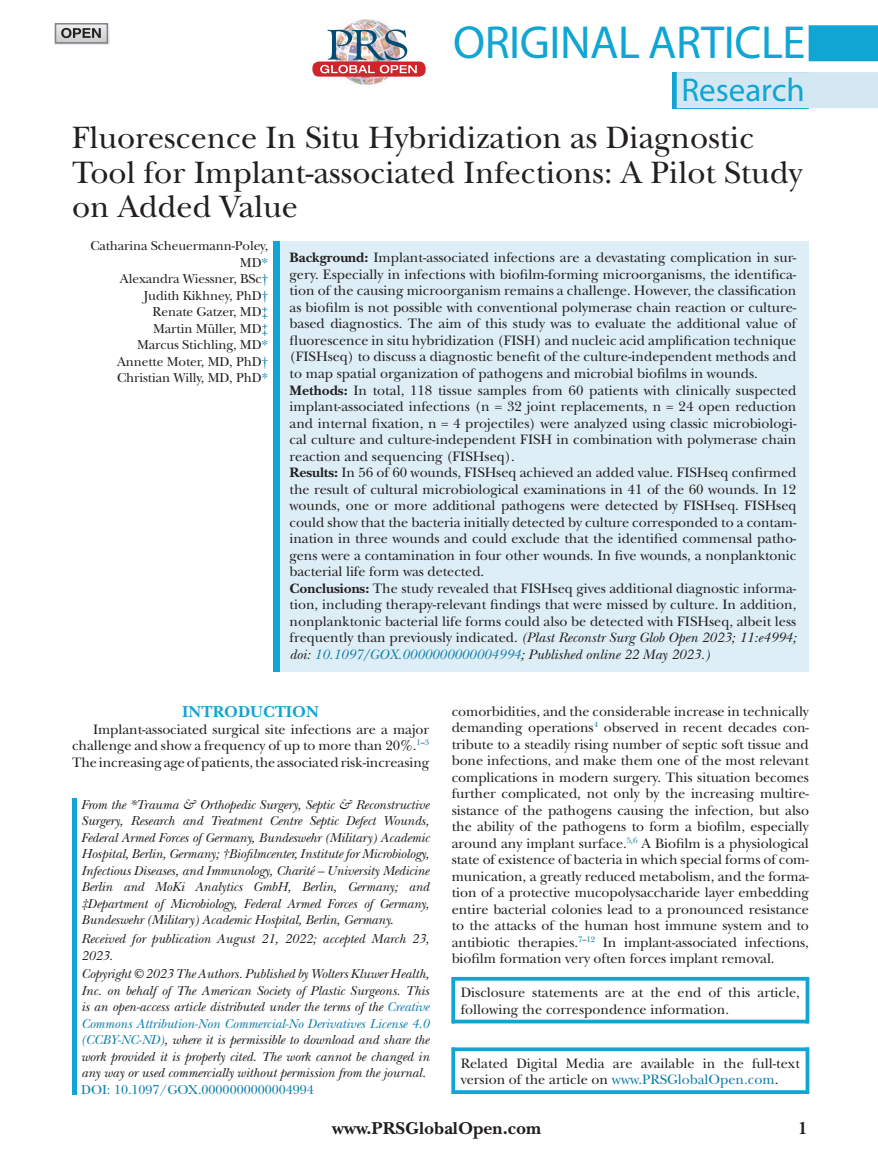
<style>
.page{position:relative;width:878px;height:1175px;background:#fff}
.page>*{position:absolute;margin:0;border:0;box-sizing:border-box;transform-origin:0 0}
.t1{font:46.5px "Myriad Pro";letter-spacing:-.01em;color:#10a5d3}
.t2{font:33px "Myriad Pro";color:#10a5d3}
.t3{font:32.25px/34.5px "New Baskerville Std";color:#231f20}
.t4{font:700 18px "New Baskerville Std";color:#231f20}
.t5{font:700 16.5px "New Baskerville Std";color:#10a5d3}
.t6{font:14.25px/16.5px "New Baskerville Std";color:#231f20}
.t7{font:italic 13.5px/16.5px "New Baskerville Std";letter-spacing:-.005em;color:#231f20;text-align:justify}
.t8{font:13.5px/16.5px "New Baskerville Std";letter-spacing:-.01em;color:#231f20;text-align:right}
.t9{font:13.5px "New Baskerville Std";color:#0f7eac}
.s1{color:#0f7eac}
.s2{font-weight:700}
.s3{font-style:italic}
.s4{font-style:italic;color:#0f7eac}
</style>
<div class="page">
<div style="left:672px;top:72px;width:137px;height:36px;background:#10a5d3"></div>
<div style="left:676px;top:72px;width:202px;height:36px;background:#d4e8f4"></div>
<div style="left:808px;top:25px;width:70px;height:36px;background:#10a5d3"></div>
<img style="left:343px;top:20px;width:48px;height:64px">
<div style="left:312px;top:61px;width:113px;height:16px;background:#d1232a;border-radius:7px"></div>
<img style="left:320px;top:29px;width:97px;height:44px">
<div style="left:274px;top:126px;width:534px;height:545px;background:#deeef6"></div>
<div style="left:274px;top:240px;width:6px;height:142px;background:#10a5d3"></div>
<div style="left:274px;top:372px;width:6px;height:93px;background:#10a5d3"></div>
<div style="left:274px;top:454px;width:6px;height:126px;background:#10a5d3"></div>
<div style="left:274px;top:570px;width:6px;height:101px;background:#10a5d3"></div>
<hr style="left:72px;top:798px;width:4px;height:132px;background:#10a5d3">
<hr style="left:72px;top:930px;width:4px;height:35px;background:#10a5d3">
<hr style="left:72px;top:965px;width:4px;height:118px;background:#10a5d3">
<hr style="left:72px;top:1081px;width:4px;height:13px;background:#10a5d3">
<div style="left:272px;top:126px;width:536px;height:115px;background:#fff"></div>
<img style="left:54px;top:23px;width:55px;height:22px">
<div style="left:55px;top:23px;width:53px;height:21px;border:2px solid #808285"></div>
<svg style="left:61px;top:28px;width:40px;height:10px"></svg>
<svg style="left:451px;top:977px;width:4px;height:46px"></svg>
<svg style="left:805px;top:977px;width:4px;height:46px"></svg>
<svg style="left:452px;top:976px;width:356px;height:4px"></svg>
<svg style="left:452px;top:1019px;width:356px;height:4px"></svg>
<svg style="left:451px;top:1047px;width:4px;height:47px"></svg>
<svg style="left:805px;top:1047px;width:4px;height:47px"></svg>
<svg style="left:452px;top:1047px;width:356px;height:4px"></svg>
<svg style="left:452px;top:1090px;width:356px;height:4px"></svg>
<h1 class="t1" style="left:453px;top:14px;width:354px">Original Article</h1>
<h2 class="t2" style="left:681px;top:69px;width:125px">Research</h2>
<h3 class="t3" style="left:72px;top:121px;width:731px">Fluorescence In Situ Hybridization as Diagnostic<br>Tool for Implant-associated Infections: A Pilot Study on Added Value</h3>
<p class="t8" style="left:90px;top:238px;width:179px">Catharina Scheuermann-Poley,<br>MD<span class="s1">*<br></span>Alexandra Wiessner, BSc<span class="s1">†<br></span>Judith Kikhney, PhD<span class="s1">†<br></span>Renate Gatzer, MD<span class="s1">‡<br></span>Martin Müller, MD<span class="s1">‡<br></span>Marcus Stichling, MD<span class="s1">*<br></span>Annette Moter, MD, PhD<span class="s1">†<br></span>Christian Willy, MD, PhD<span class="s1">*</span></p>
<p class="t6" style="left:289px;top:250px;width:508px"><span class="s2">Background:</span> Implant-associated infections are a devastating complication in sur&shy;gery. Especially in infections with biofilm-forming microorganisms, the identifica&shy;tion of the causing microorganism remains a challenge. However, the classification as biofilm is not possible with conventional polymerase chain reaction or culture&shy;based diagnostics. The aim of this study was to evaluate the additional value of fluorescence in situ hybridization (FISH) and nucleic acid amplification technique (FISHseq) to discuss a diagnostic benefit of the culture-independent methods and to map spatial organization of pathogens and microbial biofilms in wounds.<br><span class="s2">Methods:</span> In total, 118 tissue samples from 60 patients with clinically suspected implant-associated infections (n = 32 joint replacements, n = 24 open reduction and internal fixation, n = 4 projectiles) were analyzed using classic microbiologi&shy;cal culture and culture-independent FISH in combination with polymerase chain reaction and sequencing (FISHseq).<br><span class="s2">Results:</span> In 56 of 60 wounds, FISHseq achieved an added value. FISHseq confirmed the result of cultural microbiological examinations in 41 of the 60 wounds. In 12 wounds, one or more additional pathogens were detected by FISHseq. FISHseq could show that the bacteria initially detected by culture corresponded to a contam&shy;ination in three wounds and could exclude that the identified commensal patho&shy;gens were a contamination in four other wounds. In five wounds, a nonplanktonic bacterial life form was detected.<br><span class="s2">Conclusions:</span> The study revealed that FISHseq gives additional diagnostic informa&shy;tion, including therapy-relevant findings that were missed by culture. In addition, nonplanktonic bacterial life forms could also be detected with FISHseq, albeit less frequently than previously indicated. <span class="s3">(Plast Reconstr Surg Glob Open 2023; 11:e4994; doi:</span> <span class="s4">10.1097/GOX.0000000000004994</span><span class="s3">; Published online 22 May 2023.)</span></p>
<p class="t5" style="left:182px;top:702px;width:138px">INTRODUCTION</p>
<p class="t6" style="left:72px;top:721px;width:359px;text-align:justify;text-indent:21px">Implant-associated surgical site infections are a major challenge and show a frequency of up to more than 20%.<sup>1</sup><sup>–</sup><sup>3<br></sup>The increasing age of patients, the associated risk-increasing</p>
<p class="t7" style="left:81px;top:796px;width:350px">From the *Trauma &amp; Orthopedic Surgery, Septic &amp; Reconstructive Surgery, Research and Treatment Centre Septic Defect Wounds, Federal Armed Forces of Germany, Bundeswehr (Military) Academic Hospital, Berlin, Germany; †Biofilmcenter, Institute for Microbiology, Infectious Diseases, and Immunology, Charité – University Medicine Berlin and MoKi Analytics GmbH, Berlin, Germany; and ‡Department of Microbiology, Federal Armed Forces of Germany, Bundeswehr (Military) Academic Hospital, Berlin, Germany.</p>
<p class="t7" style="left:81px;top:930px;width:350px">Received for publication August 21, 2022; accepted March 23,<br>2023.</p>
<p class="t7" style="left:81px;top:965px;width:350px">Copyright © 2023 The Authors. Published by Wolters Kluwer Health, Inc. on behalf of The American Society of Plastic Surgeons. This is an open-access article distributed under the terms of the <span class="s1">Creative Commons Attribution-Non Commercial-No Derivatives License 4.0 (CCBY-NC-ND)</span>, where it is permissible to download and share the work provided it is properly cited. The work cannot be changed in any way or used commercially without permission from the journal.</p>
<p class="t9" style="left:81px;top:1081px;width:234px">DOI: 10.1097/GOX.0000000000004994</p>
<p class="t6" style="left:451px;top:703px;width:359px;text-align:justify">comorbidities, and the considerable increase in technically demanding operations<sup>4</sup> observed in recent decades con&shy;tribute to a steadily rising number of septic soft tissue and bone infections, and make them one of the most relevant complications in modern surgery. This situation becomes further complicated, not only by the increasing multire&shy;sistance of the pathogens causing the infection, but also the ability of the pathogens to form a biofilm, especially around any implant surface.<sup>5</sup><sup>,</sup><sup>6</sup> A Biofilm is a physiological state of existence of bacteria in which special forms of com&shy;munication, a greatly reduced metabolism, and the forma&shy;tion of a protective mucopolysaccharide layer embedding entire bacterial colonies lead to a pronounced resistance to the attacks of the human host immune system and to antibiotic therapies.<sup>7</sup><sup>–</sup><sup>12</sup> In implant-associated infections, biofilm formation very often forces implant removal.</p>
<p class="t6" style="left:460px;top:984px;width:341px">Disclosure statements are at the end of this article, following the correspondence information.</p>
<p class="t6" style="left:460px;top:1054px;width:341px">Related Digital Media are available in the full-text version of the article on <span class="s1">www.PRSGlobalOpen.com</span>.</p>
<p class="t4" style="left:332px;top:1118px;width:210px">www.PRSGlobalOpen.com</p>
<p class="t4" style="left:798px;top:1118px;width:11px">1</p>
</div>
